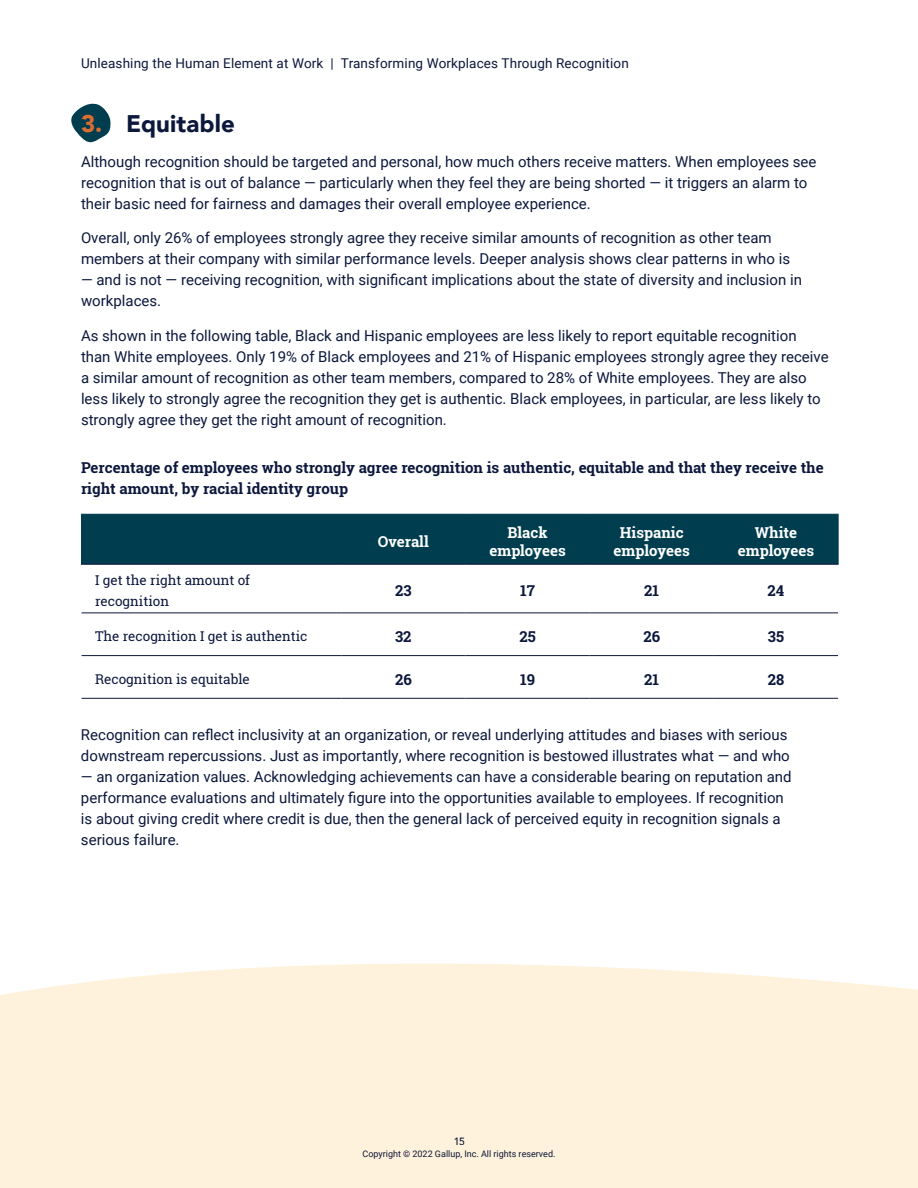
<style>
.page{position:relative;width:918px;height:1188px;background:#fff}
.page>*{position:absolute;margin:0;border:0;box-sizing:border-box;transform-origin:0 0}
.t1{font:900 24px "Avenir";letter-spacing:.005em;color:#0c173c}
.t2{font:15px/21px "Roboto";color:#0c173c}
.t3{font:700 15px/21px "Roboto Slab";color:#0c173c}
.t4{font:700 15px/18px "Roboto Slab";color:#fff;text-align:center}
.t5{font:13.5px/21px "Roboto Slab";color:#0c173c}
.t6{font:13.5px "Roboto";letter-spacing:.01em;color:#0c173c}
.t7{font:500 10.5px "Avenir";color:#0c173c}
.t8{font:9px "Roboto";color:#0c173c}
.s1{color:#db6d32}
</style>
<div class="page">
<div style="left:0;top:963px;width:918px;height:225px;background:#fff2dd"></div>
<svg style="left:71px;top:103px;width:40px;height:40px"></svg>
<div style="left:82px;top:515px;width:756px;height:49px;background:#003d4f"></div>
<hr style="left:81px;top:514px;width:260px;height:1px;background:#003d4f">
<hr style="left:81px;top:515px;width:1px;height:49px;background:#003d4f">
<hr style="left:341px;top:514px;width:124px;height:1px;background:#003d4f">
<hr style="left:341px;top:515px;width:1px;height:49px;background:#003d4f">
<hr style="left:714px;top:514px;width:125px;height:1px;background:#003d4f">
<hr style="left:713px;top:515px;width:1px;height:49px;background:#003d4f">
<hr style="left:465px;top:514px;width:125px;height:1px;background:#003d4f">
<hr style="left:465px;top:515px;width:1px;height:49px;background:#003d4f">
<hr style="left:838px;top:515px;width:1px;height:49px;background:#003d4f">
<hr style="left:465px;top:613px;width:125px;height:1px;background:#0c173c">
<hr style="left:590px;top:613px;width:124px;height:1px;background:#0c173c">
<hr style="left:714px;top:613px;width:124px;height:1px;background:#0c173c">
<hr style="left:341px;top:655px;width:124px;height:1px;background:#0c173c">
<hr style="left:590px;top:514px;width:124px;height:1px;background:#003d4f">
<hr style="left:589px;top:515px;width:1px;height:49px;background:#003d4f">
<hr style="left:82px;top:655px;width:259px;height:1px;background:#0c173c">
<hr style="left:81px;top:564px;width:260px;height:1px;background:#0c173c">
<hr style="left:82px;top:613px;width:259px;height:1px;background:#0c173c">
<hr style="left:82px;top:698px;width:259px;height:1px;background:#0c173c">
<hr style="left:341px;top:564px;width:124px;height:1px;background:#0c173c">
<hr style="left:341px;top:613px;width:124px;height:1px;background:#0c173c">
<hr style="left:341px;top:698px;width:124px;height:1px;background:#0c173c">
<hr style="left:714px;top:655px;width:124px;height:1px;background:#0c173c">
<hr style="left:465px;top:655px;width:125px;height:1px;background:#0c173c">
<hr style="left:590px;top:655px;width:124px;height:1px;background:#0c173c">
<hr style="left:714px;top:564px;width:125px;height:1px;background:#0c173c">
<hr style="left:714px;top:698px;width:124px;height:1px;background:#0c173c">
<hr style="left:465px;top:564px;width:125px;height:1px;background:#0c173c">
<hr style="left:465px;top:698px;width:125px;height:1px;background:#0c173c">
<hr style="left:590px;top:564px;width:124px;height:1px;background:#0c173c">
<hr style="left:590px;top:698px;width:124px;height:1px;background:#0c173c">
<p class="t6" style="left:81px;top:54px;width:549px">Unleashing the Human Element at Work | Transforming Workplaces Through Recognition</p>
<h1 class="t1" style="left:81px;top:114px;width:155px"><span class="s1">3.</span> Equitable</h1>
<p class="t2" style="left:81px;top:150px;width:737px">Although recognition should be targeted and personal, how much others receive matters. When employees see recognition that is out of balance — particularly when they feel they are being shorted — it triggers an alarm to their basic need for fairness and damages their overall employee experience.</p>
<p class="t2" style="left:81px;top:227px;width:711px">Overall, only 26% of employees strongly agree they receive similar amounts of recognition as other team members at their company with similar performance levels. Deeper analysis shows clear patterns in who is</p>
<p class="t2" style="left:81px;top:269px;width:723px">— and is not — receiving recognition, with significant implications about the state of diversity and inclusion in workplaces.</p>
<p class="t2" style="left:81px;top:324px;width:749px">As shown in the following table, Black and Hispanic employees are less likely to report equitable recognition than White employees. Only 19% of Black employees and 21% of Hispanic employees strongly agree they receive a similar amount of recognition as other team members, compared to 28% of White employees. They are also less likely to strongly agree the recognition they get is authentic. Black employees, in particular, are less likely to strongly agree they get the right amount of recognition.</p>
<p class="t3" style="left:81px;top:456px;width:744px">Percentage of employees who strongly agree recognition is authentic, equitable and that they receive the right amount, by racial identity group</p>
<p class="t4" style="left:378px;top:534px;width:53px">Overall</p>
<p class="t4" style="left:489px;top:525px;width:78px">Black employees</p>
<p class="t4" style="left:614px;top:525px;width:78px">Hispanic employees</p>
<p class="t4" style="left:738px;top:525px;width:78px">White employees</p>
<p class="t5" style="left:95px;top:571px;width:157px">I get the right amount of recognition</p>
<p class="t3" style="left:395px;top:581px;width:18px">23</p>
<p class="t3" style="left:520px;top:581px;width:16px">17</p>
<p class="t3" style="left:644px;top:581px;width:16px">21</p>
<p class="t3" style="left:768px;top:581px;width:18px">24</p>
<p class="t5" style="left:95px;top:627px;width:214px">The recognition I get is authentic</p>
<p class="t3" style="left:395px;top:627px;width:18px">32</p>
<p class="t3" style="left:519px;top:627px;width:18px">25</p>
<p class="t3" style="left:643px;top:627px;width:18px">26</p>
<p class="t3" style="left:768px;top:627px;width:18px">35</p>
<p class="t5" style="left:95px;top:669px;width:156px">Recognition is equitable</p>
<p class="t3" style="left:395px;top:670px;width:18px">26</p>
<p class="t3" style="left:520px;top:670px;width:16px">19</p>
<p class="t3" style="left:644px;top:670px;width:16px">21</p>
<p class="t3" style="left:768px;top:670px;width:18px">28</p>
<p class="t2" style="left:81px;top:723px;width:710px">Recognition can reflect inclusivity at an organization, or reveal underlying attitudes and biases with serious downstream repercussions. Just as importantly, where recognition is bestowed illustrates what — and who</p>
<p class="t2" style="left:81px;top:765px;width:712px">— an organization values. Acknowledging achievements can have a considerable bearing on reputation and performance evaluations and ultimately figure into the opportunities available to employees. If recognition is about giving credit where credit is due, then the general lack of perceived equity in recognition signals a serious failure.</p>
<p class="t7" style="left:453px;top:1136px;width:13px">15</p>
<p class="t8" style="left:363px;top:1150px;width:194px">Copyright © 2022 Gallup, Inc. All rights reserved.</p>
</div>
